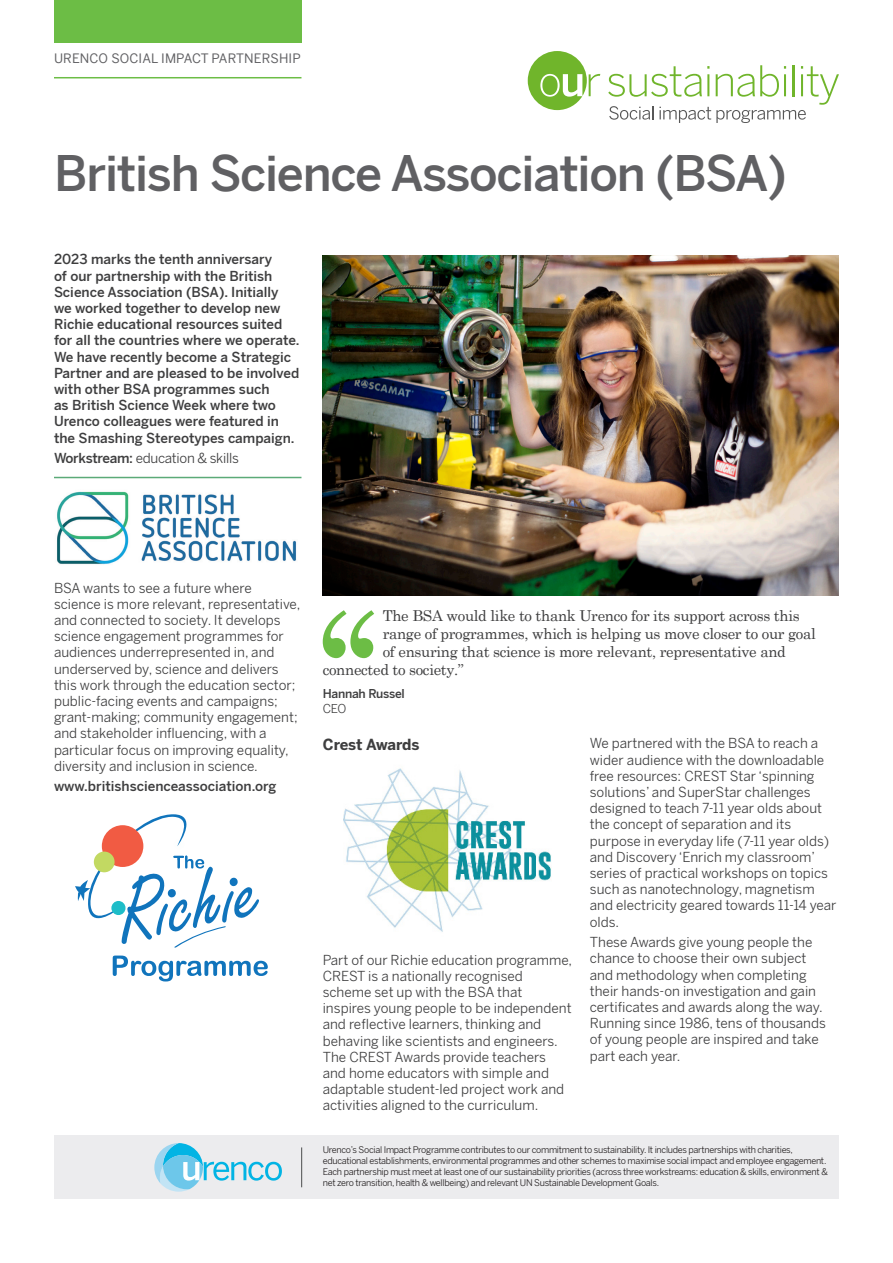
<style>
.page{position:relative;width:893px;height:1263px;background:#fff}
.page>*{position:absolute;margin:0;border:0;box-sizing:border-box;transform-origin:0 0}
.t1{font:500 48px "Benton Sans";letter-spacing:-.025em;color:#606063}
.t2{font:15px "Century Schoolbook";letter-spacing:-.02em;color:#3e3e3f}
.t3{font:700 15px "Benton Sans";letter-spacing:-.01em;color:#3e3e3f}
.t4{font:13.5px/16.2px "Benton Sans";color:#3e3e3f}
.t5{font:500 13.5px/16.2px "Benton Sans";color:#3e3e3f}
.t6{font:13.5px "Benton Sans";letter-spacing:-.02em;color:#3e3e3f}
.t7{font:12.75px "Benton Sans";letter-spacing:.01em;color:#606063}
.t8{font:500 12px/14.4px "Benton Sans";letter-spacing:-.02em;color:#3e3e3f}
.t9{font:9px/10.8px "Benton Sans";letter-spacing:-.03em;color:#231f20}
.s1{font-weight:500}
.s2{font-weight:400}
</style>
<div class="page">
<div style="left:54px;top:1135px;width:785px;height:64px;background:#ececee"></div>
<svg style="left:154px;top:1143px;width:128px;height:49px"></svg>
<hr style="left:301px;top:1147px;width:1px;height:40px;background:#4b4c4d">
<div style="left:54px;top:0;width:247px;height:43px;background:#6cbd45"></div>
<hr style="left:54px;top:77px;width:247px;height:1px;background:#6cbd45">
<svg style="left:528px;top:51px;width:72px;height:59px"></svg>
<svg style="left:608px;top:65px;width:231px;height:58px"></svg>
<img style="left:323px;top:255px;width:516px;height:340px">
<svg style="left:323px;top:610px;width:51px;height:48px"></svg>
<img style="left:343px;top:768px;width:208px;height:164px">
<img style="left:54px;top:478px;width:247px;height:87px">
<hr style="left:54px;top:477px;width:247px;height:1px;background:#5baa78">
<svg style="left:113px;top:955px;width:155px;height:26px"></svg>
<svg style="left:75px;top:814px;width:184px;height:134px"></svg>
<div style="left:111px;top:901px;width:14px;height:14px;background:#1ebdc8;border-radius:50%"></div>
<div style="left:102px;top:825px;width:41px;height:42px;background:#f15b43;border-radius:50%"></div>
<div style="left:94px;top:851px;width:21px;height:21px;background:#c2d962;border-radius:50%"></div>
<p class="t7" style="left:54px;top:49px;width:248px">URENCO SOCIAL IMPACT PARTNERSHIP</p>
<p class="t1" style="left:54px;top:139px;width:734px">British Science Association (BSA)</p>
<p class="t5" style="left:54px;top:251px;width:247px">2023 marks the tenth anniversary<br>of our partnership with the British Science Association (BSA). Initially we worked together to develop new Richie educational resources suited for all the countries where we operate.<br>We have recently become a Strategic Partner and are pleased to be involved with other BSA programmes such<br>as British Science Week where two Urenco colleagues were featured in the Smashing Stereotypes campaign.</p>
<p class="t6" style="left:54px;top:448px;width:186px"><span class="s1">Workstream:</span> education &amp; skills</p>
<p class="t4" style="left:54px;top:579px;width:248px">BSA wants to see a future where science is more relevant, representative, and connected to society. It develops science engagement programmes for audiences underrepresented in, and underserved by, science and delivers this work through the education sector; public-facing events and campaigns; grant-making; community engagement; and stakeholder influencing, with a particular focus on improving equality, diversity and inclusion in science.</p>
<p class="t5" style="left:54px;top:778px;width:224px">www.britishscienceassociation.org</p>
<p class="t2" style="left:383px;top:606px;width:419px">The BSA would like to thank Urenco for its support across this</p>
<p class="t2" style="left:383px;top:624px;width:435px">range of programmes, which is helping us move closer to our goal</p>
<p class="t2" style="left:383px;top:642px;width:405px">of ensuring that science is more relevant, representative and</p>
<p class="t2" style="left:323px;top:660px;width:143px">connected to society.”</p>
<p class="t8" style="left:323px;top:686px;width:84px">Hannah Russel<br><span class="s2">CEO</span></p>
<p class="t3" style="left:323px;top:733px;width:98px">Crest Awards</p>
<p class="t4" style="left:590px;top:735px;width:248px">We partnered with the BSA to reach a wider audience with the downloadable free resources: CREST Star ‘spinning solutions’ and SuperStar challenges designed to teach 7-11 year olds about the concept of separation and its purpose in everyday life (7-11 year olds) and Discovery ‘Enrich my classroom’ series of practical workshops on topics such as nanotechnology, magnetism and electricity geared towards 11-14 year olds.</p>
<p class="t4" style="left:590px;top:933px;width:238px">These Awards give young people the chance to choose their own subject and methodology when completing their hands-on investigation and gain certificates and awards along the way.<br>Running since 1986, tens of thousands of young people are inspired and take part each year.</p>
<p class="t4" style="left:323px;top:951px;width:251px">Part of our Richie education programme, CREST is a nationally recognised scheme set up with the BSA that inspires young people to be independent and reflective learners, thinking and behaving like scientists and engineers.<br>The CREST Awards provide teachers and home educators with simple and adaptable student-led project work and activities aligned to the curriculum.</p>
<p class="t9" style="left:323px;top:1144px;width:507px">Urenco’s Social Impact Programme contributes to our commitment to sustainability. It includes partnerships with charities, educational establishments, environmental programmes and other schemes to maximise social impact and employee engagement.<br>Each partnership must meet at least one of our sustainability priorities (across three workstreams: education &amp; skills, environment &amp; net zero transition, health &amp; wellbeing) and relevant UN Sustainable Development Goals.</p>
</div>
